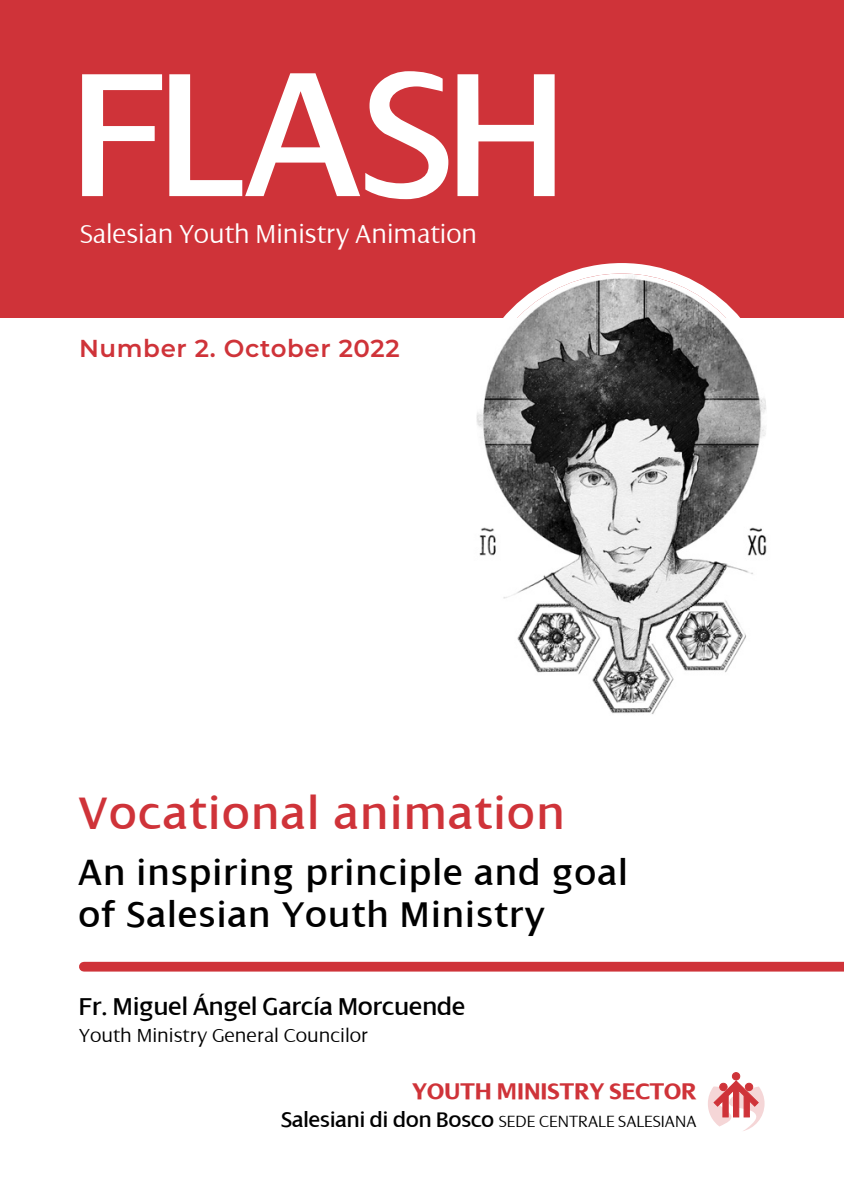
<style>
.page{position:relative;width:844px;height:1191px;background:#fff}
.page>*{position:absolute;margin:0;border:0;box-sizing:border-box;transform-origin:0 0}
.t1{font:190.4px "Dialog";letter-spacing:-.01em;color:#fff}
.t2{font:49px "Dialog";letter-spacing:.04em;color:#cf3339}
.t3{font:38.5px/42px "Dialog";letter-spacing:.04em;color:#000}
.t4{font:300 28px "Dialog";color:#fff}
.t5{font:26.25px "Dialog";color:#000}
.t6{font:600 24.5px "Montserrat";letter-spacing:.025em;color:#cf3339}
.t7{font:700 24.5px "Dialog";color:#cf3339}
.t8{font:300 20.3px "Dialog";color:#000}
.t9{font:300 17.5px "Dialog";color:#000}
.s1{font-weight:400;font-size:22.75px}
</style>
<div class="page">
<div style="left:0;top:0;width:843px;height:317px;background:#cf3339"></div>
<div style="left:84px;top:961px;width:759px;height:10px;background:#cf3339"></div>
<div style="left:732px;top:1072px;width:7px;height:8px;background:#cf3339;border-radius:50%"></div>
<div style="left:732px;top:1072px;width:7px;height:8px;border:1px solid #cf3339;border-radius:50%"></div>
<svg style="left:708px;top:1080px;width:56px;height:51px"></svg>
<svg style="left:429px;top:263px;width:390px;height:451px"></svg>
<h1 class="t1" style="left:70px;top:33px;width:500px">FLASH</h1>
<p class="t4" style="left:80px;top:218px;width:398px">Salesian Youth Ministry Animation</p>
<p class="t6" style="left:79px;top:331px;width:322px">Number 2. October 2022</p>
<p class="t2" style="left:79px;top:786px;width:487px">Vocational animation</p>
<p class="t3" style="left:79px;top:851px;width:550px">An inspiring principle and goal of Salesian Youth Ministry</p>
<p class="t5" style="left:79px;top:992px;width:388px">Fr. Miguel Ángel García Morcuende</p>
<p class="t8" style="left:79px;top:1024px;width:291px">Youth Ministry General Councilor</p>
<p class="t7" style="left:412px;top:1078px;width:286px">YOUTH MINISTRY SECTOR</p>
<p class="t9" style="left:281px;top:1111px;width:416px"><span class="s1">Salesiani di don Bosco</span> SEDE CENTRALE SALESIANA</p>
</div>
